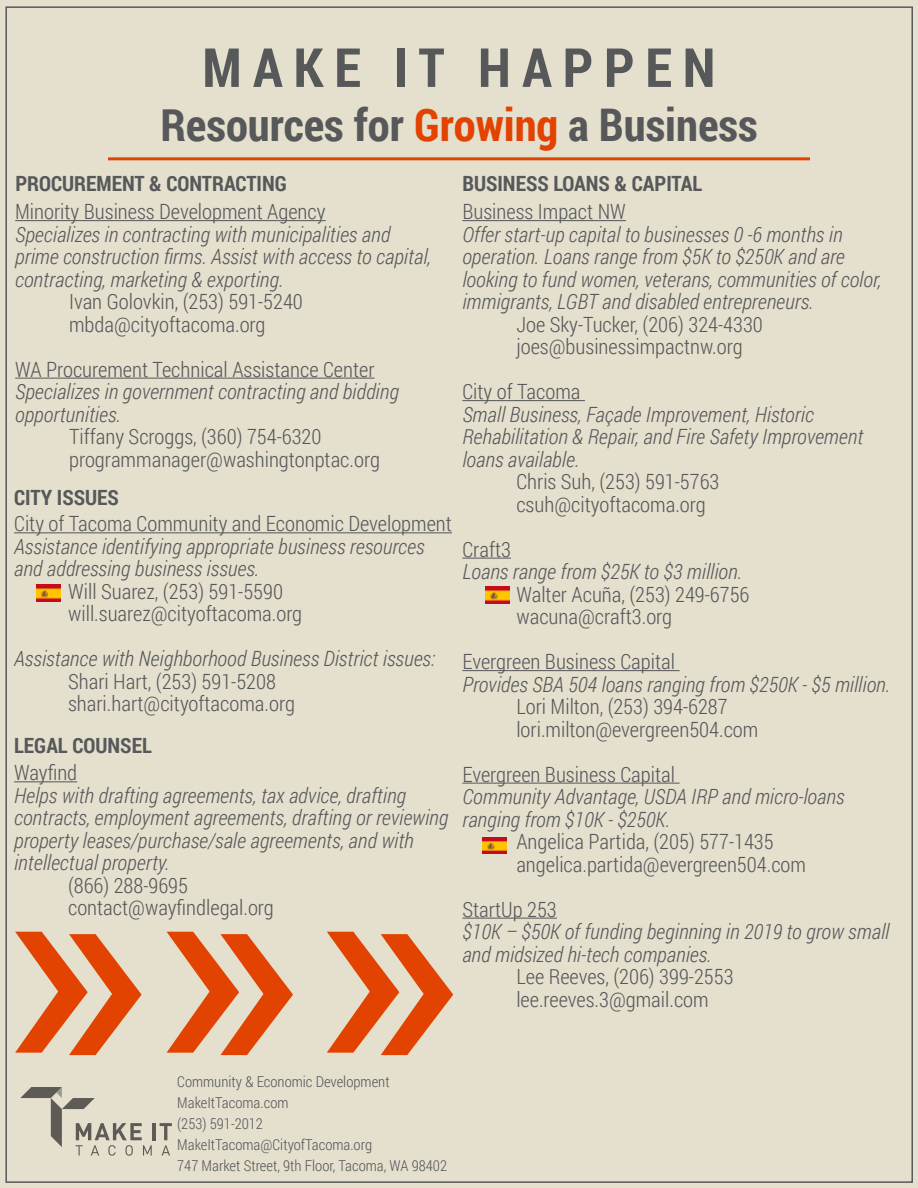
<style>
.page{position:relative;width:918px;height:1188px;background:#e5e0ce}
.page>*{position:absolute;margin:0;border:0;box-sizing:border-box;transform-origin:0 0}
.t1{font:700 54px "Roboto Condensed";letter-spacing:.2em;color:#57585a}
.t2{font:700 45px "Roboto Condensed";color:#57585a}
.t3{font:italic 300 21px/22.5px "Roboto Condensed";color:#57585a}
.t4{font:300 21px "Roboto Condensed";color:#57585a}
.t5{font:700 21px "Roboto Condensed";color:#57585a}
.t6{font:300 15px/21px "Roboto Condensed";color:#57585a}
.s1{color:#e24301}
.s2{font-style:normal}
</style>
<div class="page">
<hr style="left:108px;top:157px;width:702px;height:3px;background:#e24301">
<svg style="left:327px;top:932px;width:126px;height:123px"></svg>
<svg style="left:15px;top:932px;width:127px;height:123px"></svg>
<svg style="left:167px;top:932px;width:126px;height:123px"></svg>
<hr style="left:153px;top:1123px;width:3px;height:17px;background:#312f30">
<svg style="left:20px;top:1087px;width:132px;height:69px"></svg>
<svg style="left:160px;top:1123px;width:12px;height:33px"></svg>
<hr style="left:15px;top:220px;width:311px;height:1px;background:#57585a">
<hr style="left:15px;top:378px;width:360px;height:1px;background:#57585a">
<hr style="left:14px;top:532px;width:438px;height:1px;background:#57585a">
<img style="left:36px;top:584px;width:24px;height:17px">
<hr style="left:14px;top:781px;width:63px;height:1px;background:#57585a">
<hr style="left:462px;top:220px;width:164px;height:1px;background:#57585a">
<hr style="left:462px;top:400px;width:123px;height:1px;background:#57585a">
<hr style="left:462px;top:558px;width:49px;height:1px;background:#57585a">
<hr style="left:462px;top:670px;width:218px;height:1px;background:#57585a">
<hr style="left:462px;top:783px;width:218px;height:1px;background:#57585a">
<hr style="left:462px;top:918px;width:95px;height:1px;background:#57585a">
<img style="left:486px;top:587px;width:24px;height:16px">
<img style="left:483px;top:837px;width:24px;height:17px">
<p class="t1" style="left:202px;top:30px;width:514px">MAKE IT HAPPEN</p>
<p class="t2" style="left:160px;top:93px;width:599px">Resources for <span class="s1">Growing</span> a Business</p>
<p class="t5" style="left:15px;top:169px;width:273px">PROCUREMENT &amp; CONTRACTING</p>
<p class="t3" style="left:15px;top:200px;width:417px"><span class="s2">Minority Business Development Agency<br></span>Specializes in contracting with municipalities and prime construction firms. Assist with access to capital, contracting, marketing &amp; exporting.</p>
<p class="t4" style="left:69px;top:287px;width:235px">Ivan Golovkin, (253) 591-5240</p>
<p class="t4" style="left:69px;top:310px;width:198px">mbda@cityoftacoma.org</p>
<p class="t4" style="left:15px;top:355px;width:361px">WA Procurement Technical Assistance Center</p>
<p class="t3" style="left:15px;top:380px;width:385px">Specializes in government contracting and bidding opportunities.</p>
<p class="t4" style="left:69px;top:422px;width:254px">Tiffany Scroggs, (360) 754-6320</p>
<p class="t4" style="left:69px;top:445px;width:312px">programmanager@washingtonptac.org</p>
<p class="t5" style="left:14px;top:483px;width:106px">CITY ISSUES</p>
<p class="t4" style="left:14px;top:509px;width:439px">City of Tacoma Community and Economic Development</p>
<p class="t3" style="left:14px;top:534px;width:412px">Assistance identifying appropriate business resources and addressing business issues.</p>
<p class="t4" style="left:68px;top:577px;width:217px">Will Suarez, (253) 591-5590</p>
<p class="t4" style="left:68px;top:599px;width:236px">will.suarez@cityoftacoma.org</p>
<p class="t3" style="left:14px;top:647px;width:423px">Assistance with Neighborhood Business District issues:</p>
<p class="t4" style="left:68px;top:667px;width:210px">Shari Hart, (253) 591-5208</p>
<p class="t4" style="left:68px;top:689px;width:228px">shari.hart@cityoftacoma.org</p>
<p class="t5" style="left:14px;top:730px;width:139px">LEGAL COUNSEL</p>
<p class="t4" style="left:14px;top:758px;width:65px">Wayfind</p>
<p class="t3" style="left:14px;top:783px;width:436px">Helps with drafting agreements, tax advice, drafting contracts, employment agreements, drafting or reviewing property leases/purchase/sale agreements, and with intellectual property.</p>
<p class="t4" style="left:68px;top:871px;width:122px">(866) 288-9695</p>
<p class="t4" style="left:68px;top:893px;width:207px">contact@wayfindlegal.org</p>
<p class="t5" style="left:462px;top:169px;width:242px">BUSINESS LOANS &amp; CAPITAL</p>
<p class="t4" style="left:462px;top:197px;width:165px">Business Impact NW</p>
<p class="t3" style="left:462px;top:222px;width:420px">Offer start-up capital to businesses 0 -6 months in operation. Loans range from $5K to $250K and are looking to fund women, veterans, communities of color, immigrants, LGBT and disabled entrepreneurs.</p>
<p class="t4" style="left:516px;top:310px;width:248px">Joe Sky-Tucker, (206) 324-4330</p>
<p class="t4" style="left:516px;top:332px;width:228px">joes@businessimpactnw.org</p>
<p class="t4" style="left:462px;top:377px;width:120px">City of Tacoma</p>
<p class="t3" style="left:462px;top:402px;width:402px">Small Business, Façade Improvement, Historic<br>Rehabilitation &amp; Repair, and Fire Safety Improvement loans available.</p>
<p class="t4" style="left:516px;top:467px;width:205px">Chris Suh, (253) 591-5763</p>
<p class="t4" style="left:516px;top:490px;width:191px">csuh@cityoftacoma.org</p>
<p class="t4" style="left:462px;top:535px;width:50px">Craft3</p>
<p class="t3" style="left:462px;top:560px;width:281px">Loans range from $25K to $3 million.</p>
<p class="t4" style="left:516px;top:580px;width:235px">Walter Acuña, (253) 249-6756</p>
<p class="t4" style="left:516px;top:602px;width:157px">wacuna@craft3.org</p>
<p class="t4" style="left:462px;top:647px;width:214px">Evergreen Business Capital</p>
<p class="t3" style="left:462px;top:672px;width:429px">Provides SBA 504 loans ranging from $250K - $5 million.</p>
<p class="t4" style="left:516px;top:692px;width:213px">Lori Milton, (253) 394-6287</p>
<p class="t4" style="left:516px;top:715px;width:244px">lori.milton@evergreen504.com</p>
<p class="t4" style="left:462px;top:760px;width:214px">Evergreen Business Capital</p>
<p class="t3" style="left:462px;top:785px;width:384px">Community Advantage, USDA IRP and micro-loans ranging from $10K - $250K.</p>
<p class="t4" style="left:516px;top:827px;width:259px">Angelica Partida, (205) 577-1435</p>
<p class="t4" style="left:516px;top:850px;width:291px">angelica.partida@evergreen504.com</p>
<p class="t4" style="left:462px;top:895px;width:96px">StartUp 253</p>
<p class="t3" style="left:462px;top:920px;width:429px">$10K – $50K of funding beginning in 2019 to grow small and midsized hi-tech companies.</p>
<p class="t4" style="left:516px;top:962px;width:219px">Lee Reeves, (206) 399-2553</p>
<p class="t4" style="left:516px;top:985px;width:194px">lee.reeves.3@gmail.com</p>
<p class="t6" style="left:177px;top:1071px;width:214px">Community &amp; Economic Development</p>
<p class="t6" style="left:177px;top:1092px;width:113px">MakeItTacoma.com</p>
<p class="t6" style="left:177px;top:1113px;width:87px">(253) 591-2012</p>
<p class="t6" style="left:177px;top:1134px;width:271px">MakeItTacoma@CityofTacoma.org<br>747 Market Street, 9th Floor, Tacoma, WA 98402</p>
</div>
